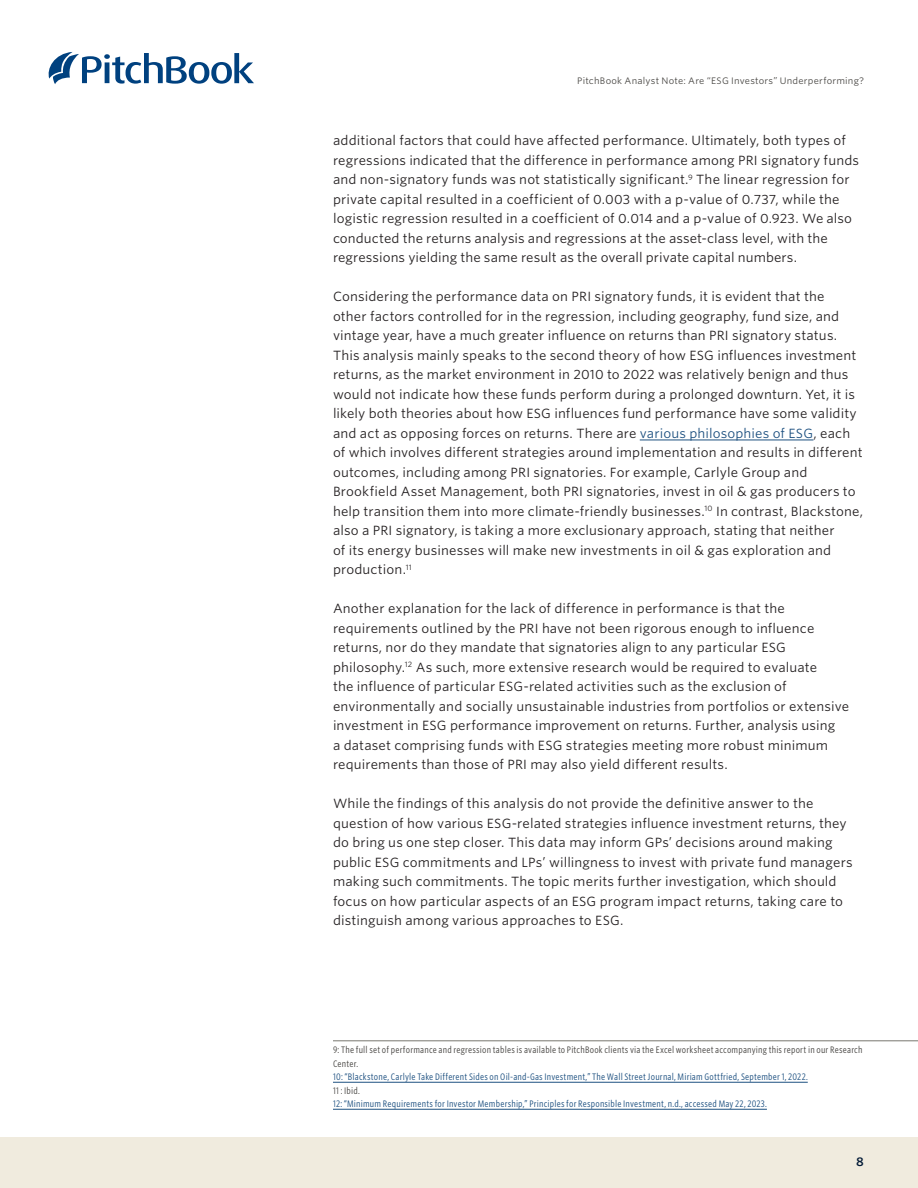
<style>
.page{position:relative;width:918px;height:1188px;background:#fff}
.page>*{position:absolute;margin:0;border:0;box-sizing:border-box;transform-origin:0 0}
.AN_Body_copy_-_runt{font:12.75px/19.5px "Whitney S Sm";letter-spacing:.01em;color:#231f20}
.t1{font:600 12px "Whitney S Sm";color:#051c38}
.AN_Footnote{font:9px/13.5px "Whitney Cond S Sm";letter-spacing:.02em;color:#1d5080}
.t2{font:9px "Whitney S Sm";letter-spacing:.025em;color:#484643}
.s1{color:#1d5080}
.s2{color:#484643}
</style>
<div class="page">
<svg style="left:49px;top:52px;width:205px;height:32px"></svg>
<div style="left:0;top:1137px;width:918px;height:51px;background:#f0ebde"></div>
<hr style="left:640px;top:440px;width:173px;height:1px;background:#1d5080">
<hr style="left:333px;top:1041px;width:585px;height:1px;background:#78766f">
<hr style="left:333px;top:1082px;width:475px;height:1px;background:#1d5080">
<hr style="left:333px;top:1109px;width:434px;height:1px;background:#1d5080">
<p class="t2" style="left:577px;top:75px;width:288px">PitchBook Analyst Note: Are “ESG Investors” Underperforming?</p>
<p class="AN_Body_copy_-_runt" style="left:333px;top:131px;width:528px">additional factors that could have affected performance. Ultimately, both types of regressions indicated that the difference in performance among PRI signatory funds and non-signatory funds was not statistically significant.<sup>9</sup> The linear regression for private capital resulted in a coefficient of 0.003 with a p-value of 0.737, while the logistic regression resulted in a coefficient of 0.014 and a p-value of 0.923. We also conducted the returns analysis and regressions at the asset-class level, with the regressions yielding the same result as the overall private capital numbers.</p>
<p class="AN_Body_copy_-_runt" style="left:333px;top:287px;width:532px">Considering the performance data on PRI signatory funds, it is evident that the<br>other factors controlled for in the regression, including geography, fund size, and vintage year, have a much greater influence on returns than PRI signatory status.<br>This analysis mainly speaks to the second theory of how ESG influences investment returns, as the market environment in 2010 to 2022 was relatively benign and thus would not indicate how these funds perform during a prolonged downturn. Yet, it is likely both theories about how ESG influences fund performance have some validity and act as opposing forces on returns. There are <span class="s1">various philosophies of ESG</span>, each of which involves different strategies around implementation and results in different outcomes, including among PRI signatories. For example, Carlyle Group and Brookfield Asset Management, both PRI signatories, invest in oil &amp; gas producers to help transition them into more climate-friendly businesses.<sup>10</sup> In contrast, Blackstone, also a PRI signatory, is taking a more exclusionary approach, stating that neither<br>of its energy businesses will make new investments in oil &amp; gas exploration and production.<sup>11</sup></p>
<p class="AN_Body_copy_-_runt" style="left:333px;top:599px;width:518px">Another explanation for the lack of difference in performance is that the requirements outlined by the PRI have not been rigorous enough to influence returns, nor do they mandate that signatories align to any particular ESG philosophy.<sup>12</sup> As such, more extensive research would be required to evaluate<br>the influence of particular ESG-related activities such as the exclusion of environmentally and socially unsustainable industries from portfolios or extensive investment in ESG performance improvement on returns. Further, analysis using<br>a dataset comprising funds with ESG strategies meeting more robust minimum requirements than those of PRI may also yield different results.</p>
<p class="AN_Body_copy_-_runt" style="left:333px;top:794px;width:521px">While the findings of this analysis do not provide the definitive answer to the question of how various ESG-related strategies influence investment returns, they do bring us one step closer. This data may inform GPs’ decisions around making public ESG commitments and LPs’ willingness to invest with private fund managers making such commitments. The topic merits further investigation, which should focus on how particular aspects of an ESG program impact returns, taking care to distinguish among various approaches to ESG.</p>
<p class="AN_Footnote" style="left:333px;top:1043px;width:531px"><span class="s2">9: The full set of performance and regression tables is available to PitchBook clients via the Excel worksheet accompanying this report in our Research Center.<br></span>10: “Blackstone, Carlyle Take Different Sides on Oil-and-Gas Investment,” The Wall Street Journal, Miriam Gottfried, September 1, 2022.<br><span class="s2">11 : Ibid.<br></span>12: “Minimum Requirements for Investor Membership,” Principles for Responsible Investment, n.d., accessed May 22, 2023.</p>
<p class="t1" style="left:856px;top:1153px;width:9px">8</p>
</div>
